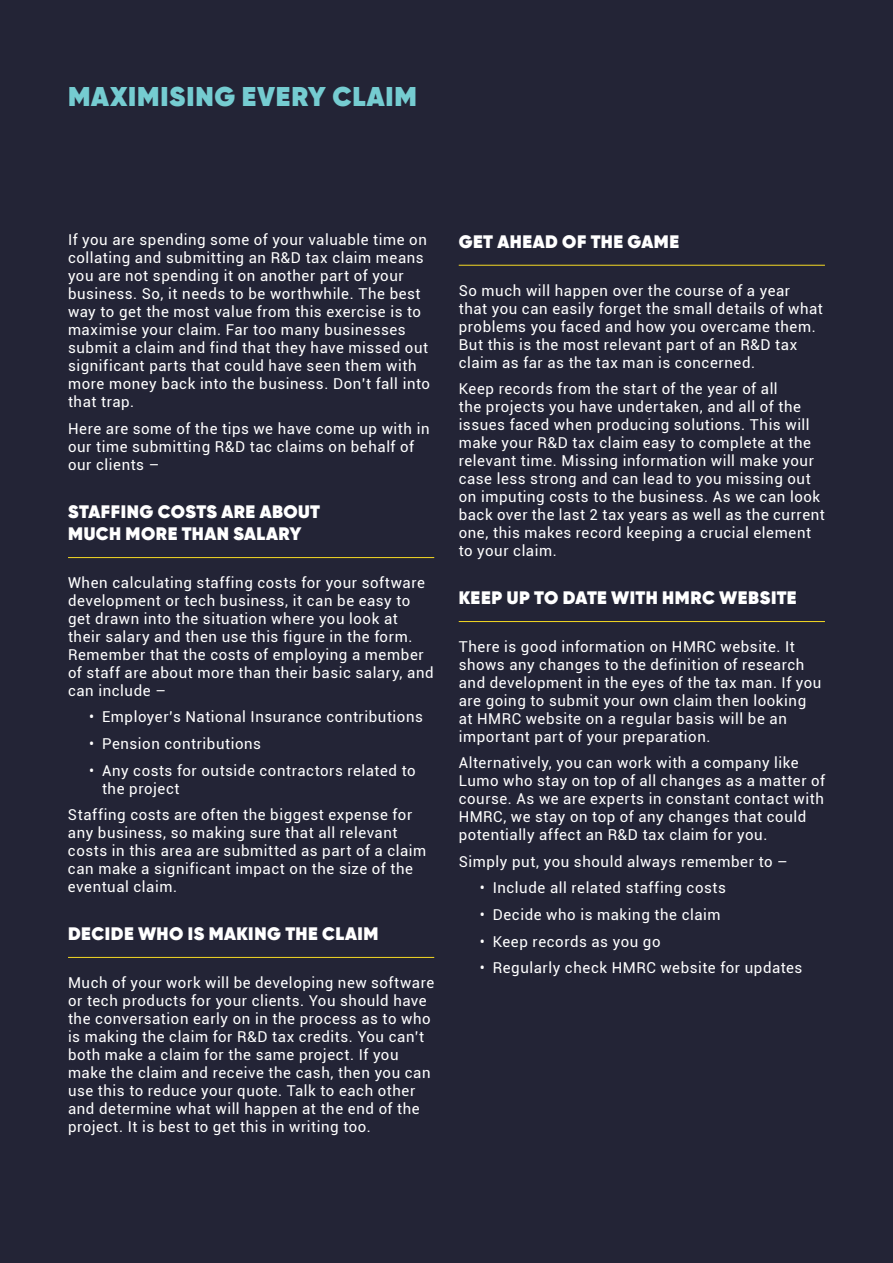
<style>
.page{position:relative;width:893px;height:1263px;background:#232436}
.page>*{position:absolute;margin:0;border:0;box-sizing:border-box;transform-origin:0 0}
.t1{font:800 27px "Gilroy";letter-spacing:.03em;color:#75ccd1}
.t2{font:800 18px/22.5px "Gilroy";letter-spacing:.025em;color:#fff}
.t3{font:15px/18px "Roboto";letter-spacing:.035em;color:#fff}
</style>
<div class="page">
<hr style="left:68px;top:557px;width:366px;height:1px;background:#f6da23">
<hr style="left:68px;top:957px;width:366px;height:1px;background:#f6da23">
<hr style="left:459px;top:265px;width:366px;height:1px;background:#f6da23">
<hr style="left:459px;top:621px;width:366px;height:1px;background:#f6da23">
<h1 class="t1" style="left:68px;top:80px;width:350px">MAXIMISING EVERY CLAIM</h1>
<p class="t3" style="left:68px;top:230px;width:363px">If you are spending some of your valuable time on collating and submitting an R&amp;D tax claim means you are not spending it on another part of your business. So, it needs to be worthwhile. The best way to get the most value from this exercise is to maximise your claim. Far too many businesses submit a claim and find that they have missed out significant parts that could have seen them with more money back into the business. Don’t fall into that trap.</p>
<p class="t3" style="left:68px;top:419px;width:363px">Here are some of the tips we have come up with in our time submitting R&amp;D tac claims on behalf of our clients –</p>
<p class="t2" style="left:68px;top:500px;width:254px">STAFFING COSTS ARE ABOUT<br>MUCH MORE THAN SALARY</p>
<p class="t3" style="left:68px;top:573px;width:367px">When calculating staffing costs for your software development or tech business, it can be easy to get drawn into the situation where you look at their salary and then use this figure in the form.<br>Remember that the costs of employing a member of staff are about more than their basic salary, and can include –</p>
<p class="t3" style="left:89px;top:708px;width:335px">• Employer’s National Insurance contributions</p>
<p class="t3" style="left:89px;top:734px;width:173px">• Pension contributions</p>
<p class="t3" style="left:102px;top:761px;width:315px;text-indent:-13px">• Any costs for outside contractors related to the project</p>
<p class="t3" style="left:68px;top:805px;width:360px">Staffing costs are often the biggest expense for any business, so making sure that all relevant costs in this area are submitted as part of a claim can make a significant impact on the size of the eventual claim.</p>
<p class="t2" style="left:68px;top:922px;width:312px">DECIDE WHO IS MAKING THE CLAIM</p>
<p class="t3" style="left:68px;top:973px;width:368px">Much of your work will be developing new software or tech products for your clients. You should have the conversation early on in the process as to who is making the claim for R&amp;D tax credits. You can’t both make a claim for the same project. If you make the claim and receive the cash, then you can use this to reduce your quote. Talk to each other and determine what will happen at the end of the project. It is best to get this in writing too.</p>
<p class="t2" style="left:459px;top:230px;width:222px">GET AHEAD OF THE GAME</p>
<p class="t3" style="left:459px;top:281px;width:366px">So much will happen over the course of a year<br>that you can easily forget the small details of what problems you faced and how you overcame them.<br>But this is the most relevant part of an R&amp;D tax claim as far as the tax man is concerned.</p>
<p class="t3" style="left:459px;top:379px;width:368px">Keep records from the start of the year of all<br>the projects you have undertaken, and all of the issues faced when producing solutions. This will make your R&amp;D tax claim easy to complete at the relevant time. Missing information will make your case less strong and can lead to you missing out on imputing costs to the business. As we can look back over the last 2 tax years as well as the current one, this makes record keeping a crucial element to your claim.</p>
<p class="t2" style="left:459px;top:586px;width:339px">KEEP UP TO DATE WITH HMRC WEBSITE</p>
<p class="t3" style="left:459px;top:637px;width:364px">There is good information on HMRC website. It shows any changes to the definition of research and development in the eyes of the tax man. If you are going to submit your own claim then looking at HMRC website on a regular basis will be an important part of your preparation.</p>
<p class="t3" style="left:459px;top:753px;width:368px">Alternatively, you can work with a company like Lumo who stay on top of all changes as a matter of course. As we are experts in constant contact with HMRC, we stay on top of any changes that could potentially affect an R&amp;D tax claim for you.</p>
<p class="t3" style="left:459px;top:852px;width:330px">Simply put, you should always remember to –</p>
<p class="t3" style="left:480px;top:878px;width:247px">• Include all related staffing costs</p>
<p class="t3" style="left:480px;top:905px;width:242px">• Decide who is making the claim</p>
<p class="t3" style="left:480px;top:931px;width:182px">• Keep records as you go</p>
<p class="t3" style="left:480px;top:958px;width:324px">• Regularly check HMRC website for updates</p>
</div>
